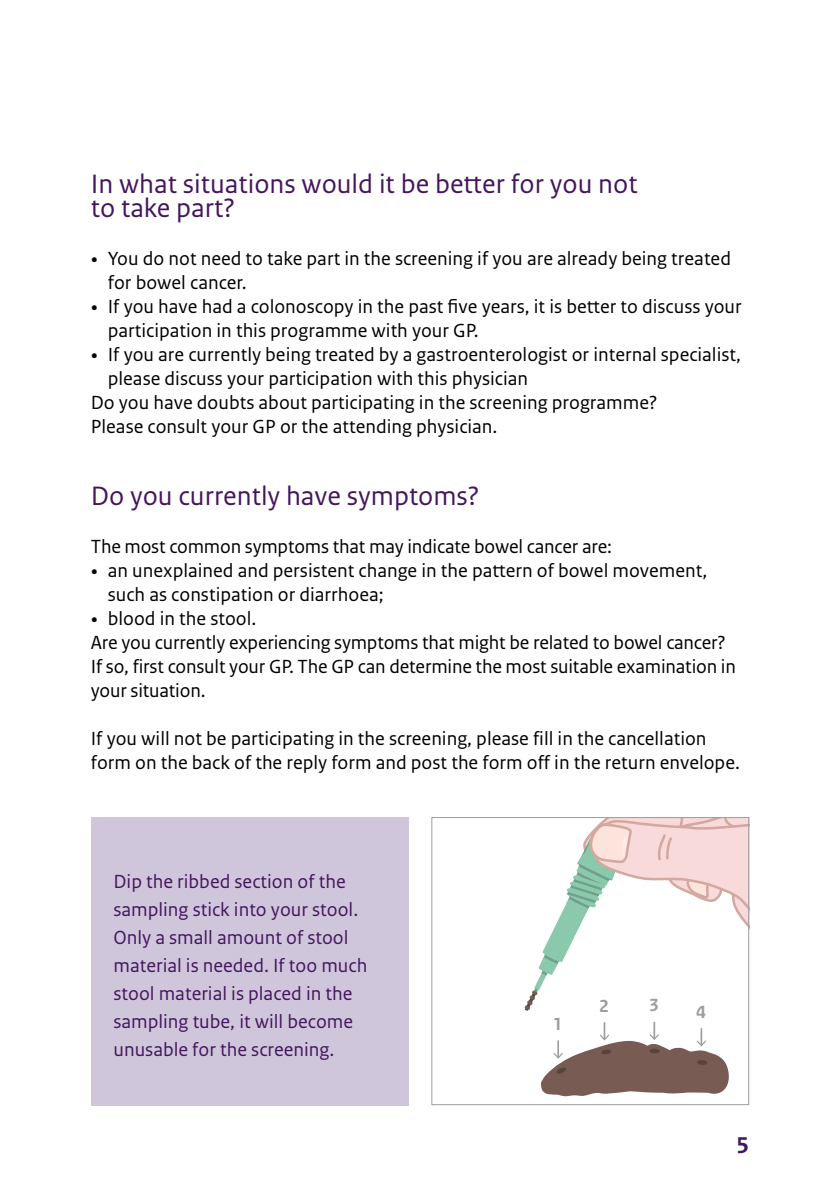
<style>
.page{position:relative;width:840px;height:1191px;background:#fff}
.page>*{position:absolute;margin:0;border:0;box-sizing:border-box;transform-origin:0 0}
._06_RIVM_Alineakop_v{font:28px/24px "Rijksoverheid Sans Text";color:#44165d}
.t1{font:700 24px "Rijksoverheid Sans Text";color:#44165d}
._10_RIVM_Broodtekst{font:20px/24px "Rijksoverheid Sans Text";color:#000}
._10_RIVM_Broodtekst-2{font:20px/28px "Rijksoverheid Sans Text";color:#44165d}
.t2{font:700 18.6px "Rijksoverheid Sans Text";color:#9c9d9d}
.s1{font-family:"Rijksoverheid Serif"}
</style>
<div class="page">
<div style="left:91px;top:817px;width:317px;height:288px;background:#cfc6db"></div>
<svg style="left:540px;top:1021px;width:188px;height:75px"></svg>
<svg style="left:524px;top:819px;width:222px;height:191px"></svg>
<div style="left:431px;top:817px;width:317px;height:288px;border:1px solid #9c9d9d"></div>
<p class="_06_RIVM_Alineakop_v" style="left:91px;top:172px;width:548px">In what situations would it be better for you not to take part?</p>
<p class="_10_RIVM_Broodtekst" style="left:108px;top:247px;width:624px;text-indent:-17px"><span class="s1">•</span> You do not need to take part in the screening if you are already being treated for bowel cancer.</p>
<p class="_10_RIVM_Broodtekst" style="left:108px;top:295px;width:635px;text-indent:-17px"><span class="s1">•</span> If you have had a colonoscopy in the past five years, it is better to discuss your participation in this programme with your GP.</p>
<p class="_10_RIVM_Broodtekst" style="left:108px;top:343px;width:634px;text-indent:-17px"><span class="s1">•</span> If you are currently being treated by a gastroenterologist or internal specialist, please discuss your participation with this physician</p>
<p class="_10_RIVM_Broodtekst" style="left:91px;top:391px;width:568px">Do you have doubts about participating in the screening programme?<br>Please consult your GP or the attending physician.</p>
<p class="_06_RIVM_Alineakop_v" style="left:91px;top:484px;width:390px">Do you currently have symptoms?</p>
<p class="_10_RIVM_Broodtekst" style="left:91px;top:535px;width:522px">The most common symptoms that may indicate bowel cancer are:</p>
<p class="_10_RIVM_Broodtekst" style="left:108px;top:559px;width:600px;text-indent:-17px"><span class="s1">•</span> an unexplained and persistent change in the pattern of bowel movement, such as constipation or diarrhoea;</p>
<p class="_10_RIVM_Broodtekst" style="left:91px;top:607px;width:167px"><span class="s1">•</span> blood in the stool.</p>
<p class="_10_RIVM_Broodtekst" style="left:91px;top:631px;width:646px">Are you currently experiencing symptoms that might be related to bowel cancer?<br>If so, first consult your GP. The GP can determine the most suitable examination in your situation.</p>
<p class="_10_RIVM_Broodtekst" style="left:91px;top:727px;width:650px">If you will not be participating in the screening, please fill in the cancellation form on the back of the reply form and post the form off in the return envelope.</p>
<p class="_10_RIVM_Broodtekst-2" style="left:113px;top:867px;width:255px">Dip the ribbed section of the sampling stick into your stool.<br>Only a small amount of stool material is needed. If too much stool material is placed in the sampling tube, it will become unusable for the screening.</p>
<p class="t2" style="left:552px;top:1013px;width:11px">1</p>
<p class="t2" style="left:598px;top:995px;width:11px">2</p>
<p class="t2" style="left:648px;top:994px;width:11px">3</p>
<p class="t2" style="left:695px;top:1001px;width:11px">4</p>
<p class="t1" style="left:736px;top:1131px;width:14px">5</p>
</div>
